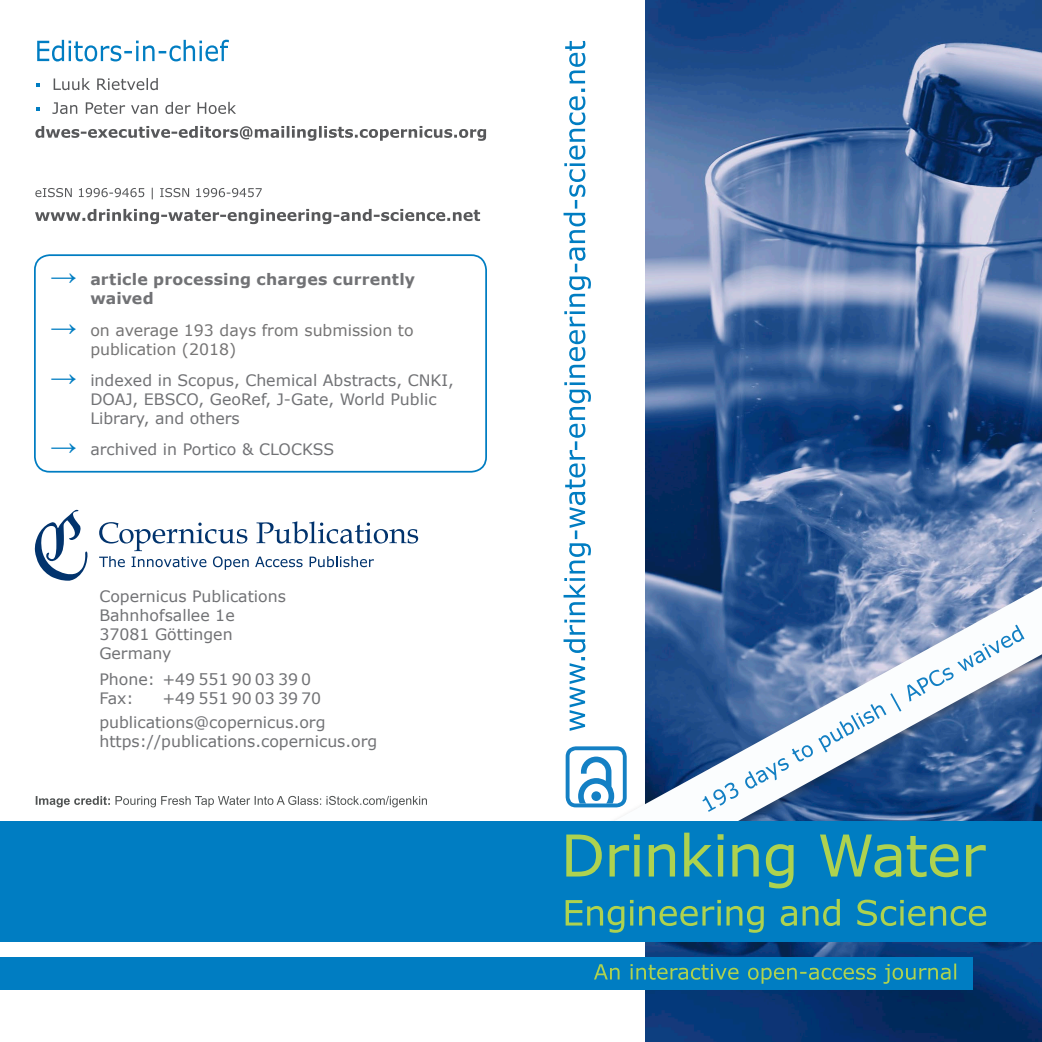
<style>
.page{position:relative;width:1042px;height:1042px;background:#fff}
.page>*{position:absolute;margin:0;border:0;box-sizing:border-box;transform-origin:0 0}
.t1{font:15.75px/18.9px "Verdana";color:#717275}
.t2{font:15.75px/18.9px "Verdana";color:#757474}
.t3{font:700 15.75px/18.9px "Verdana";letter-spacing:.01em;color:#717275}
.s1{font-family:"Arial";font-size:26.25px;color:#007dc2}
.s2{font-family:"Arial";font-weight:700;font-size:26.25px;color:#007dc2}
</style>
<div class="page">
<svg style="left:563px;top:41px;width:28px;height:690px"></svg>
<img style="left:645px;top:0;width:397px;height:1042px">
<div style="left:0;top:957px;width:972px;height:33px;background:#007dc2"></div>
<svg style="left:594px;top:963px;width:362px;height:21px"></svg>
<svg style="left:35px;top:209px;width:445px;height:15px"></svg>
<svg style="left:160px;top:188px;width:102px;height:9px"></svg>
<svg style="left:35px;top:188px;width:118px;height:11px"></svg>
<svg style="left:35px;top:126px;width:451px;height:15px"></svg>
<svg style="left:52px;top:102px;width:184px;height:12px"></svg>
<svg style="left:54px;top:78px;width:104px;height:12px"></svg>
<svg style="left:37px;top:40px;width:192px;height:22px"></svg>
<svg style="left:256px;top:521px;width:162px;height:22px"></svg>
<svg style="left:99px;top:522px;width:150px;height:48px"></svg>
<svg style="left:255px;top:556px;width:47px;height:11px"></svg>
<svg style="left:310px;top:556px;width:64px;height:11px"></svg>
<svg style="left:35px;top:510px;width:53px;height:71px"></svg>
<div style="left:34px;top:254px;width:453px;height:218px;border:2px solid #007dc2;border-radius:15px"></div>
<svg style="left:566px;top:746px;width:14px;height:61px"></svg>
<svg style="left:36px;top:796px;width:391px;height:11px"></svg>
<div style="left:580px;top:547px;width:462px;height:353px;background:#231f20;opacity:.4"></div>
<svg style="left:587px;top:586px;width:455px;height:235px"></svg>
<svg style="left:702px;top:624px;width:322px;height:188px"></svg>
<div style="left:0;top:821px;width:1042px;height:121px;background:#007dc2"></div>
<svg style="left:565px;top:899px;width:421px;height:34px"></svg>
<svg style="left:566px;top:832px;width:419px;height:56px"></svg>
<p class="t3" style="left:90px;top:270px;width:326px;text-indent:-40px"><span class="s1">→</span> article processing charges currently waived</p>
<p class="t2" style="left:90px;top:320px;width:325px;text-indent:-40px"><span class="s2">→</span> on average 193 days from submission to publication (2018)</p>
<p class="t1" style="left:90px;top:371px;width:365px;text-indent:-40px"><span class="s2">→</span> indexed in Scopus, Chemical Abstracts, CNKI,<br>DOAJ, EBSCO, GeoRef, J-Gate, World Public<br>Library, and others</p>
<p class="t1" style="left:51px;top:440px;width:285px"><span class="s2">→</span> archived in Portico &amp; CLOCKSS</p>
<p class="t1" style="left:99px;top:587px;width:188px">Copernicus Publications</p>
<p class="t1" style="left:99px;top:606px;width:137px">Bahnhofsallee 1e</p>
<p class="t1" style="left:99px;top:625px;width:135px">37081 Göttingen</p>
<p class="t1" style="left:99px;top:643px;width:74px">Germany</p>
<p class="t1" style="left:99px;top:670px;width:213px">Phone: +49 551 90 03 39 0</p>
<p class="t1" style="left:99px;top:689px;width:36px">Fax:</p>
<p class="t1" style="left:162px;top:689px;width:160px">+49 551 90 03 39 70</p>
<p class="t1" style="left:99px;top:713px;width:228px">publications@copernicus.org</p>
<p class="t1" style="left:99px;top:731px;width:279px">https://publications.copernicus.org</p>
</div>
